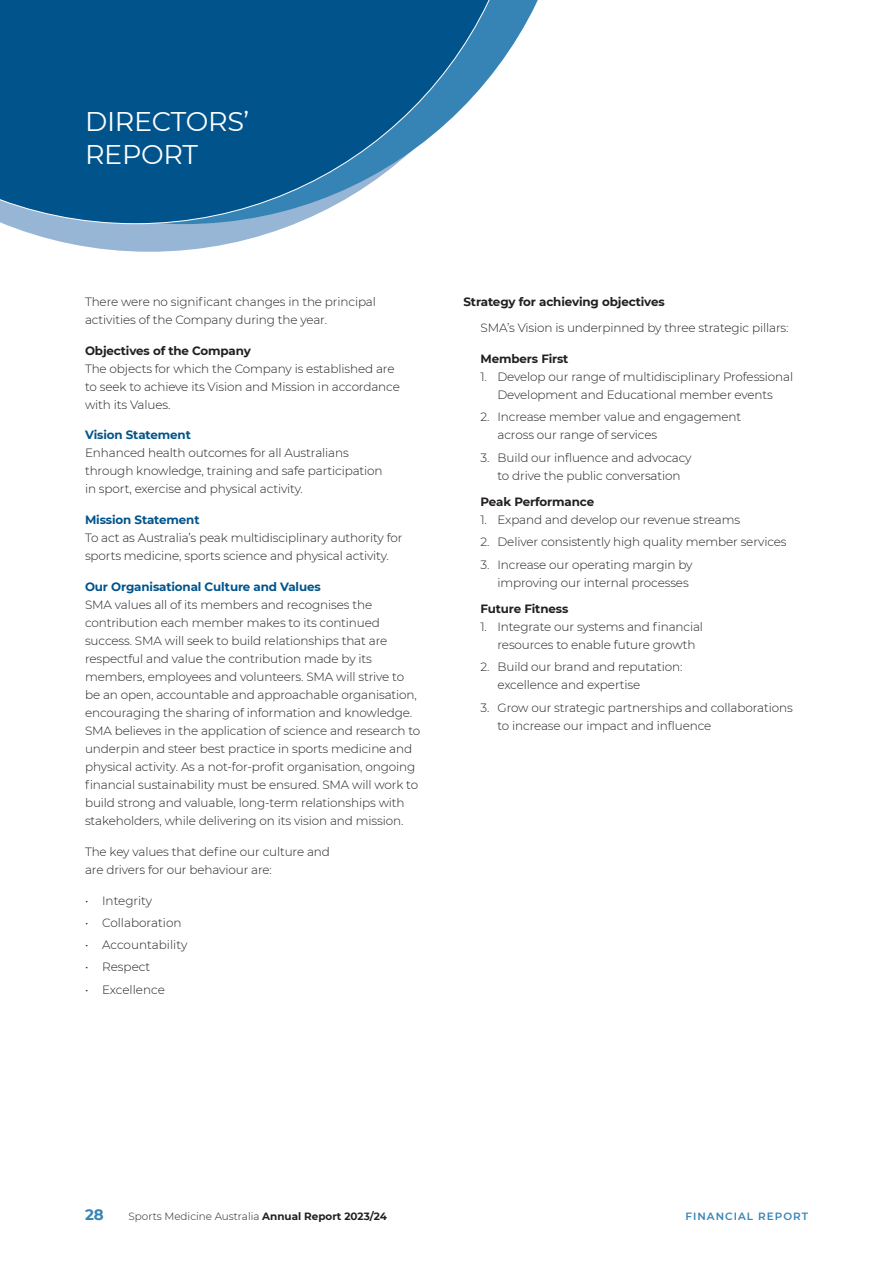
<style>
.page{position:relative;width:893px;height:1263px;background:#fff}
.page>*{position:absolute;margin:0;border:0;box-sizing:border-box;transform-origin:0 0}
.Heading{font:27px/33px "Montserrat";letter-spacing:-.01em;color:#fff}
.t1{font:700 15px "Montserrat";color:#3684b6}
.Body_Copy{font:300 12px/18px "Montserrat";letter-spacing:-.01em;color:#231f20}
.Numbers_list{font:300 12px/18px "Montserrat";letter-spacing:-.01em;color:#231f20}
.Numbers_last{font:300 12px/18px "Montserrat";letter-spacing:-.01em;color:#231f20}
.Body_Copy-2{font:700 12px "Montserrat";letter-spacing:-.01em;color:#00548b}
.Sub_Head_Black{font:700 12px "Montserrat";letter-spacing:-.01em;color:#231f20}
.Body_Copy-3{font:700 12px "Montserrat";letter-spacing:-.01em;color:#231f20}
.t2{font:300 10.5px "Montserrat";color:#231f20}
.t3{font:600 10.5px "Montserrat";letter-spacing:.1em;color:#3684b6}
.s1{font-weight:700}
</style>
<div class="page">
<svg style="left:4px;top:224px;width:290px;height:28px;fill:#97b5d5"></svg>
<svg style="left:0;top:0;width:527px;height:224px"></svg>
<p class="Heading" style="left:85px;top:104px;width:166px">DIRECTORS’<br>REPORT</p>
<p class="Body_Copy" style="left:85px;top:292px;width:292px">There were no significant changes in the principal activities of the Company during the year.</p>
<p class="Sub_Head_Black" style="left:85px;top:342px;width:167px">Objectives of the Company</p>
<p class="Body_Copy" style="left:85px;top:359px;width:316px">The objects for which the Company is established are to seek to achieve its Vision and Mission in accordance with its Values.</p>
<p class="Body_Copy-2" style="left:85px;top:426px;width:107px">Vision Statement</p>
<p class="Body_Copy" style="left:85px;top:444px;width:299px">Enhanced health outcomes for all Australians through knowledge, training and safe participation in sport, exercise and physical activity.</p>
<p class="Body_Copy-2" style="left:85px;top:511px;width:116px">Mission Statement</p>
<p class="Body_Copy" style="left:85px;top:528px;width:319px">To act as Australia’s peak multidisciplinary authority for sports medicine, sports science and physical activity.</p>
<p class="Body_Copy-2" style="left:85px;top:578px;width:237px">Our Organisational Culture and Values</p>
<p class="Body_Copy" style="left:85px;top:595px;width:337px">SMA values all of its members and recognises the contribution each member makes to its continued success. SMA will seek to build relationships that are respectful and value the contribution made by its members, employees and volunteers. SMA will strive to be an open, accountable and approachable organisation, encouraging the sharing of information and knowledge.<br>SMA believes in the application of science and research to underpin and steer best practice in sports medicine and physical activity. As a not-for-profit organisation, ongoing financial sustainability must be ensured. SMA will work to build strong and valuable, long-term relationships with stakeholders, while delivering on its vision and mission.</p>
<p class="Body_Copy" style="left:85px;top:842px;width:246px">The key values that define our culture and are drivers for our behaviour are:</p>
<p class="Body_Copy" style="left:85px;top:891px;width:69px">• Integrity</p>
<p class="Body_Copy" style="left:85px;top:913px;width:98px">• Collaboration</p>
<p class="Body_Copy" style="left:85px;top:935px;width:104px">• Accountability</p>
<p class="Body_Copy" style="left:85px;top:958px;width:67px">• Respect</p>
<p class="Body_Copy" style="left:85px;top:980px;width:81px">• Excellence</p>
<p class="Sub_Head_Black" style="left:463px;top:293px;width:203px">Strategy for achieving objectives</p>
<p class="Body_Copy" style="left:480px;top:319px;width:310px">SMA’s Vision is underpinned by three strategic pillars:</p>
<p class="Body_Copy-3" style="left:480px;top:350px;width:89px">Members First</p>
<p class="Numbers_list" style="left:480px;top:367px;width:314px;text-align:center">1. Develop our range of multidisciplinary Professional<br>Development and Educational member events</p>
<p class="Numbers_list" style="left:497px;top:408px;width:245px;text-indent:-17px">2. Increase member value and engagement across our range of services</p>
<p class="Numbers_last" style="left:480px;top:448px;width:213px;text-align:center">3. Build our influence and advocacy to drive the public conversation</p>
<p class="Body_Copy-3" style="left:480px;top:493px;width:115px">Peak Performance</p>
<p class="Numbers_list" style="left:480px;top:510px;width:261px">1. Expand and develop our revenue streams</p>
<p class="Numbers_list" style="left:480px;top:533px;width:308px">2. Deliver consistently high quality member services</p>
<p class="Numbers_last" style="left:497px;top:555px;width:197px;text-indent:-17px">3. Increase our operating margin by improving our internal processes</p>
<p class="Body_Copy-3" style="left:480px;top:600px;width:89px">Future Fitness</p>
<p class="Numbers_list" style="left:497px;top:617px;width:207px;text-indent:-17px">1. Integrate our systems and financial resources to enable future growth</p>
<p class="Numbers_list" style="left:497px;top:658px;width:186px;text-indent:-17px">2. Build our brand and reputation: excellence and expertise</p>
<p class="Numbers_last" style="left:497px;top:698px;width:297px;text-indent:-17px">3. Grow our strategic partnerships and collaborations to increase our impact and influence</p>
<p class="t1" style="left:85px;top:1204px;width:20px">28</p>
<p class="t2" style="left:129px;top:1209px;width:260px">Sports Medicine Australia <span class="s1">Annual Report 2023/24</span></p>
<p class="t3" style="left:685px;top:1209px;width:124px">FINANCIAL REPORT</p>
</div>
